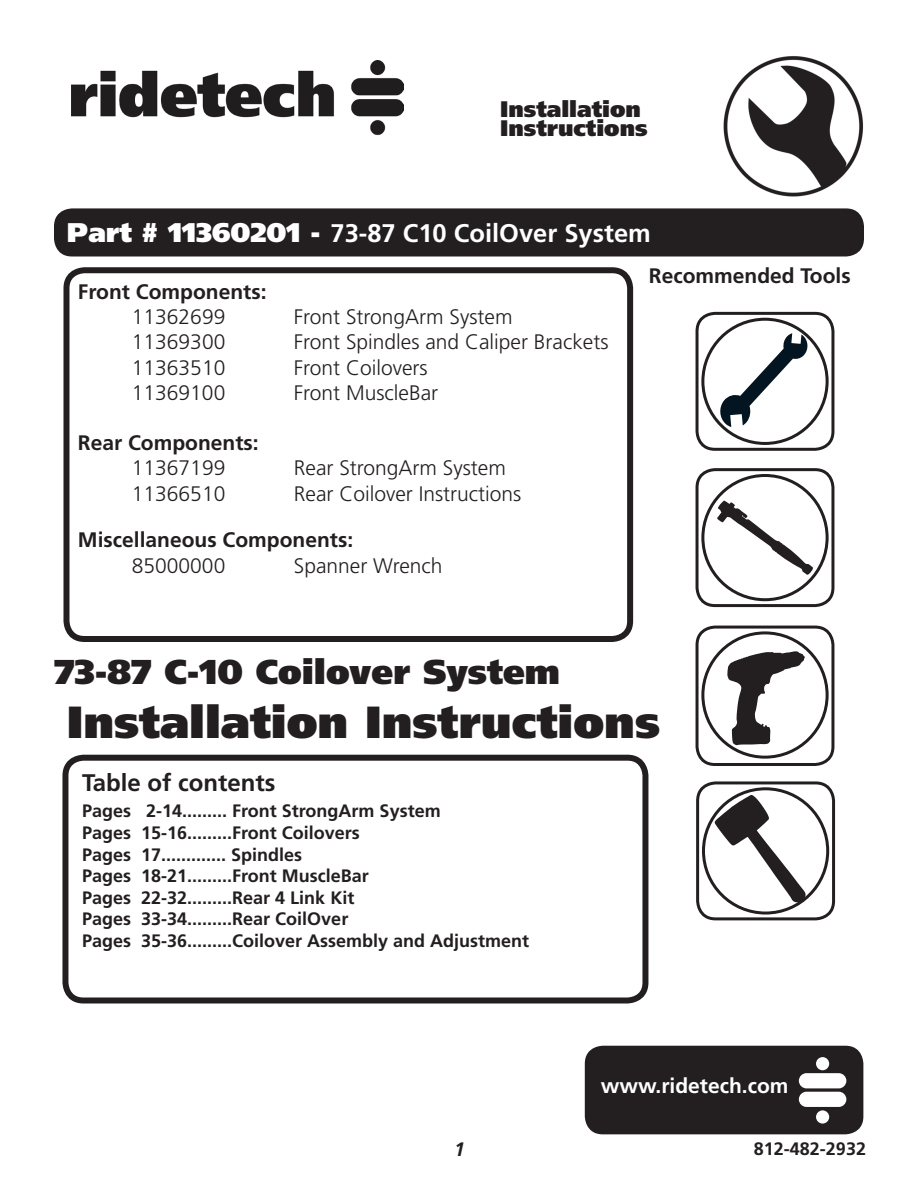
<style>
.page{position:relative;width:918px;height:1188px;background:#fff}
.page>*{position:absolute;margin:0;border:0;box-sizing:border-box;transform-origin:0 0}
.t1{font:900 45px "Frutiger";color:#231f20}
.t2{font:900 34.5px "Frutiger";color:#231f20}
.t3{font:700 25.5px "Frutiger";color:#fff}
.t4{font:700 24px "Frutiger";color:#231f20}
.t5{font:900 22.5px/19.5px "Frutiger";color:#231f20}
.t6{font:300 21px "Frutiger";color:#231f20}
.t7{font:700 21px "Frutiger";color:#231f20}
.t8{font:700 21px "Frutiger";color:#fff}
.t9{font:italic 700 19.5px "Frutiger";color:#231f20}
.t10{font:700 18px/21.6px "Frutiger";color:#231f20}
.s1{font-weight:900;font-size:27px}
</style>
<div class="page">
<img style="left:723px;top:56px;width:140px;height:141px">
<img style="left:72px;top:61px;width:331px;height:75px">
<div style="left:701px;top:631px;width:128px;height:128px;border:3px solid #231f20;border-radius:50%"></div>
<div style="left:696px;top:626px;width:138px;height:140px;border:3px solid #231f20;border-radius:18px"></div>
<svg style="left:727px;top:651px;width:78px;height:94px"></svg>
<div style="left:696px;top:468px;width:138px;height:139px;border:3px solid #231f20;border-radius:18px"></div>
<svg style="left:717px;top:501px;width:96px;height:74px"></svg>
<div style="left:701px;top:474px;width:128px;height:127px;border:3px solid #231f20;border-radius:50%"></div>
<div style="left:585px;top:1046px;width:278px;height:88px;background:#231f20;border-radius:18px"></div>
<div style="left:799px;top:1073px;width:47px;height:15px;background:#fff;border-radius:8px"></div>
<div style="left:799px;top:1092px;width:47px;height:15px;background:#fff;border-radius:8px"></div>
<div style="left:816px;top:1057px;width:13px;height:13px;background:#fff;border-radius:50%"></div>
<div style="left:816px;top:1110px;width:13px;height:14px;background:#fff;border-radius:50%"></div>
<div style="left:696px;top:312px;width:138px;height:139px;border:3px solid #231f20;border-radius:18px"></div>
<div style="left:701px;top:318px;width:128px;height:127px;border:3px solid #231f20;border-radius:50%"></div>
<svg style="left:719px;top:333px;width:90px;height:94px"></svg>
<div style="left:696px;top:781px;width:139px;height:139px;border:3px solid #231f20;border-radius:18px"></div>
<svg style="left:715px;top:795px;width:91px;height:108px"></svg>
<div style="left:702px;top:787px;width:127px;height:128px;border:3px solid #231f20;border-radius:50%"></div>
<div style="left:62px;top:755px;width:586px;height:249px;border:6px solid #231f20;border-radius:18px"></div>
<div style="left:54px;top:208px;width:810px;height:48px;background:#231f20;border-radius:18px"></div>
<div style="left:63px;top:267px;width:570px;height:375px;border:6px solid #231f20;border-radius:18px"></div>
<p class="t5" style="left:500px;top:101px;width:149px">Installation<br>Instructions</p>
<h3 class="t3" style="left:67px;top:223px;width:585px"><span class="s1">Part # 11360201 -</span> 73-87 C10 CoilOver System</h3>
<p class="t7" style="left:78px;top:283px;width:190px">Front Components:</p>
<p class="t6" style="left:132px;top:308px;width:95px">11362699</p>
<p class="t6" style="left:294px;top:308px;width:220px">Front StrongArm System</p>
<p class="t6" style="left:132px;top:334px;width:95px">11369300</p>
<p class="t6" style="left:294px;top:334px;width:316px">Front Spindles and Caliper Brackets</p>
<p class="t6" style="left:132px;top:359px;width:95px">11363510</p>
<p class="t6" style="left:294px;top:359px;width:135px">Front Coilovers</p>
<p class="t6" style="left:132px;top:384px;width:95px">11369100</p>
<p class="t6" style="left:294px;top:384px;width:146px">Front MuscleBar</p>
<p class="t7" style="left:78px;top:434px;width:182px">Rear Components:</p>
<p class="t6" style="left:132px;top:460px;width:95px">11367199</p>
<p class="t6" style="left:294px;top:460px;width:213px">Rear StrongArm System</p>
<p class="t6" style="left:132px;top:485px;width:95px">11366510</p>
<p class="t6" style="left:294px;top:485px;width:229px">Rear Coilover Instructions</p>
<p class="t7" style="left:78px;top:532px;width:277px">Miscellaneous Components:</p>
<p class="t6" style="left:132px;top:557px;width:95px">85000000</p>
<p class="t6" style="left:294px;top:557px;width:150px">Spanner Wrench</p>
<p class="t7" style="left:649px;top:267px;width:203px">Recommended Tools</p>
<h2 class="t2" style="left:54px;top:658px;width:507px">73-87 C-10 Coilover System</h2>
<h1 class="t1" style="left:67px;top:704px;width:595px">Installation Instructions</h1>
<h3 class="t4" style="left:82px;top:773px;width:195px">Table of contents</h3>
<p class="t10" style="left:82px;top:802px;width:449px">Pages 2-14......... Front StrongArm System<br>Pages 15-16.........Front Coilovers<br>Pages 17............. Spindles<br>Pages 18-21.........Front MuscleBar<br>Pages 22-32.........Rear 4 Link Kit<br>Pages 33-34.........Rear CoilOver<br>Pages 35-36.........Coilover Assembly and Adjustment</p>
<p class="t8" style="left:601px;top:1078px;width:189px">www.ridetech.com</p>
<p class="t9" style="left:454px;top:1142px;width:12px">1</p>
<p class="t10" style="left:754px;top:1139px;width:114px">812-482-2932</p>
</div>
